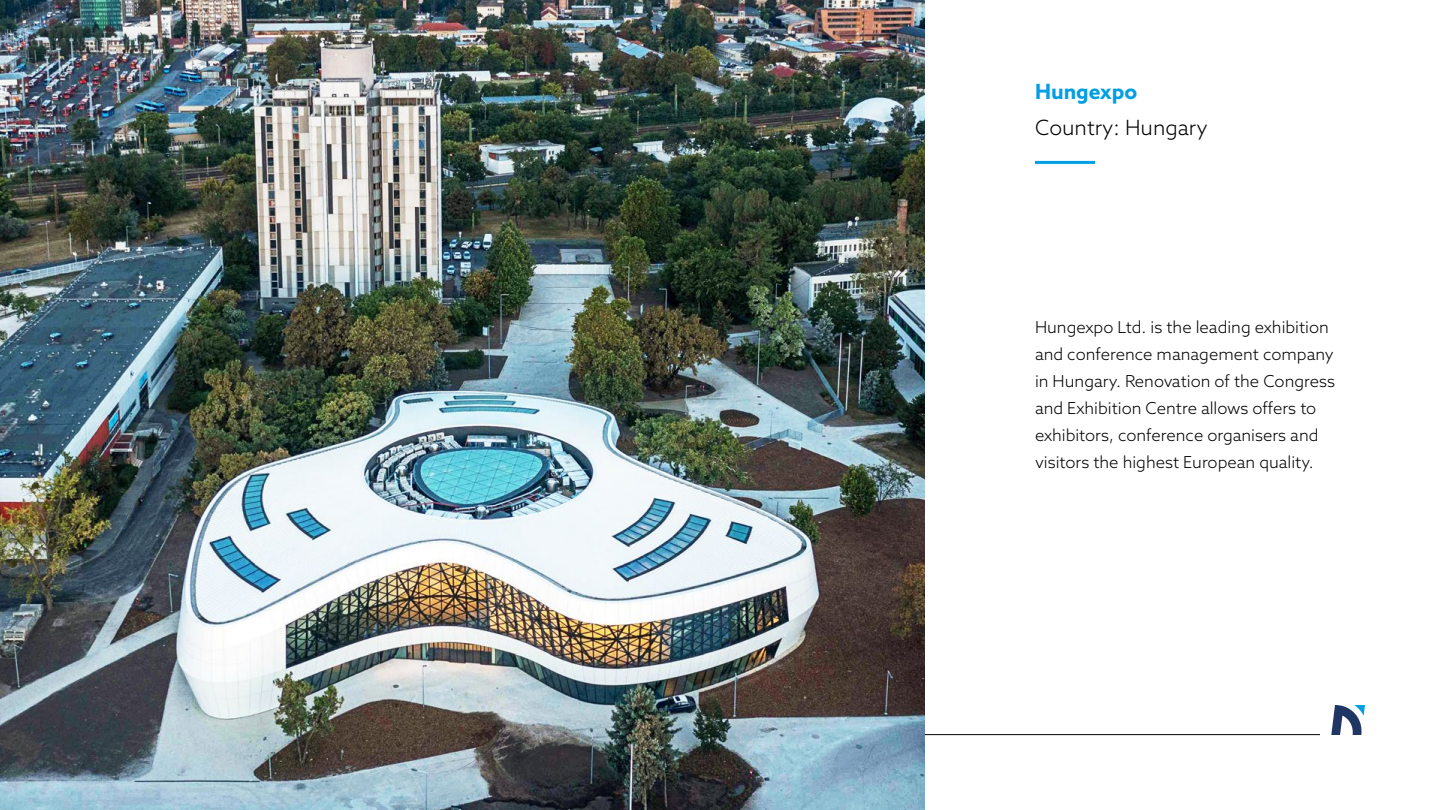
<style>
.page{position:relative;width:1440px;height:810px;background:#fff}
.page>*{position:absolute;margin:0;border:0;box-sizing:border-box;transform-origin:0 0}
.t1{font:300 21px "Azo Sans";color:#000}
.t2{font:700 21px "Azo Sans";color:#009fe3}
.t3{font:300 16.5px/27px "Azo Sans";color:#000}
</style>
<div class="page">
<img style="left:0;top:0;width:925px;height:810px">
<svg style="left:1331px;top:705px;width:34px;height:30px"></svg>
<hr style="left:925px;top:734px;width:395px;height:1px;background:#000">
<hr style="left:1035px;top:161px;width:60px;height:3px;background:#009fe3">
<p class="t2" style="left:1035px;top:78px;width:104px">Hungexpo</p>
<p class="t1" style="left:1035px;top:114px;width:174px">Country: Hungary</p>
<p class="t3" style="left:1035px;top:313px;width:302px">Hungexpo Ltd. is the leading exhibition and conference management company in Hungary. Renovation of the Congress and Exhibition Centre allows offers to exhibitors, conference organisers and visitors the highest European quality.</p>
</div>
